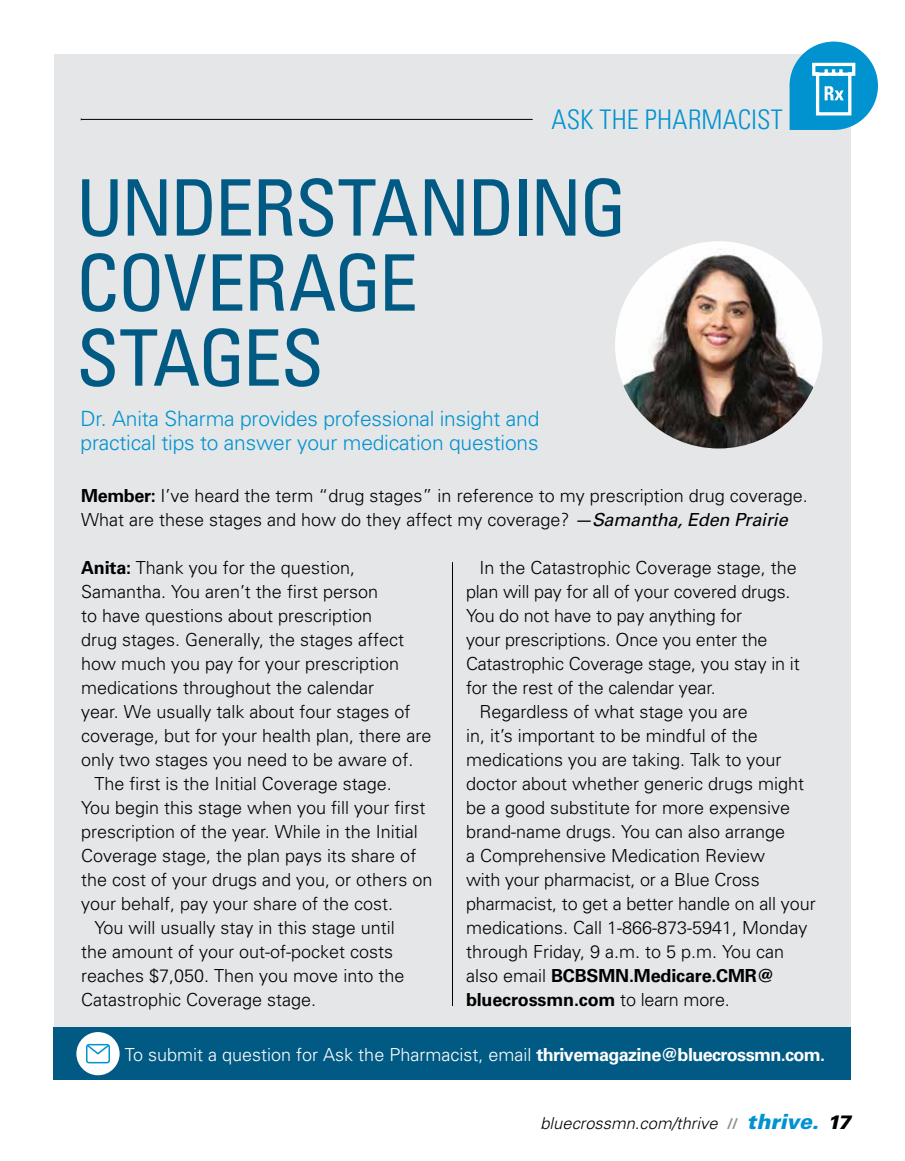
<style>
.page{position:relative;width:905px;height:1161px;background:#fff}
.page>*{position:absolute;margin:0;border:0;box-sizing:border-box;transform-origin:0 0}
.t1{font:condensed 78px/75px "Univers";letter-spacing:-.025em;color:#005a84}
.t2{font:300 condensed 27px "Univers";letter-spacing:.005em;color:#0093d0}
.t3{font:300 21px/24px "Univers";letter-spacing:-.01em;color:#0093d0}
.t4{font:300 18px/24px "Univers";color:#000}
.t5{font:300 18px "Univers";color:#fff}
.t6{font:700 18px "Univers";letter-spacing:-.01em;color:#000}
.t7{font:italic 300 16.5px "Univers";color:#000}
.s1{font-weight:700}
.s2{font-weight:400;font-style:italic}
.s3{font-weight:300}
.s4{font-weight:700;font-style:normal;font-size:15px;color:#919195}
.s5{font-weight:900;font-size:21px;color:#0093d0}
.s6{font-weight:900;font-size:19.5px}
</style>
<div class="page">
<div style="left:54px;top:54px;width:796px;height:1026px;background:#e5e6e7"></div>
<hr style="left:81px;top:119px;width:451px;height:1px;background:#000">
<svg style="left:789px;top:42px;width:89px;height:88px"></svg>
<hr style="left:452px;top:562px;width:1px;height:444px;background:#000">
<img style="left:615px;top:241px;width:207px;height:208px;border-radius:104px">
<div style="left:54px;top:1028px;width:797px;height:52px;background:#005a84"></div>
<div style="left:76px;top:1032px;width:44px;height:43px;background:#fff;border-radius:50%"></div>
<svg style="left:89px;top:1043px;width:18px;height:12px"></svg>
<div style="left:86px;top:1044px;width:24px;height:19px;border:2px solid #0093d0;border-radius:2px"></div>
<h2 class="t2" style="left:551px;top:103px;width:233px">ASK THE PHARMACIST</h2>
<h1 class="t1" style="left:76px;top:169px;width:552px">UNDERSTANDING<br>COVERAGE<br>STAGES</h1>
<p class="t3" style="left:81px;top:406px;width:460px">Dr. Anita Sharma provides professional insight and practical tips to answer your medication questions</p>
<p class="t4" style="left:81px;top:484px;width:728px"><span class="s1">Member:</span> I’ve heard the term “drug stages” in reference to my prescription drug coverage.<br>What are these stages and how do they affect my coverage? <span class="s2">—Samantha, Eden Prairie</span></p>
<p class="t4" style="left:81px;top:556px;width:275px"><span class="s1">Anita:</span> Thank you for the question,</p>
<p class="t4" style="left:81px;top:580px;width:298px">Samantha. You aren’t the first person</p>
<p class="t4" style="left:81px;top:604px;width:293px">to have questions about prescription</p>
<p class="t4" style="left:81px;top:628px;width:325px">drug stages. Generally, the stages affect</p>
<p class="t4" style="left:81px;top:652px;width:320px">how much you pay for your prescription</p>
<p class="t4" style="left:81px;top:676px;width:295px">medications throughout the calendar</p>
<p class="t4" style="left:81px;top:700px;width:331px">year. We usually talk about four stages of</p>
<p class="t4" style="left:81px;top:723px;width:352px">coverage, but for your health plan, there are</p>
<p class="t4" style="left:81px;top:747px;width:334px">only two stages you need to be aware of.</p>
<p class="t4" style="left:94px;top:771px;width:299px">The first is the Initial Coverage stage.</p>
<p class="t4" style="left:81px;top:795px;width:346px">You begin this stage when you fill your first</p>
<p class="t4" style="left:81px;top:819px;width:338px">prescription of the year. While in the Initial</p>
<p class="t4" style="left:81px;top:843px;width:337px">Coverage stage, the plan pays its share of</p>
<p class="t4" style="left:81px;top:867px;width:353px">the cost of your drugs and you, or others on</p>
<p class="t4" style="left:81px;top:891px;width:314px">your behalf, pay your share of the cost.</p>
<p class="t4" style="left:94px;top:915px;width:302px">You will usually stay in this stage until</p>
<p class="t4" style="left:81px;top:939px;width:314px">the amount of your out-of-pocket costs</p>
<p class="t4" style="left:81px;top:963px;width:325px">reaches $7,050. Then you move into the</p>
<p class="t4" style="left:81px;top:987px;width:237px">Catastrophic Coverage stage.</p>
<p class="t4" style="left:479px;top:555px;width:319px">In the Catastrophic Coverage stage, the</p>
<p class="t4" style="left:466px;top:579px;width:326px">plan will pay for all of your covered drugs.</p>
<p class="t4" style="left:466px;top:603px;width:277px">You do not have to pay anything for</p>
<p class="t4" style="left:466px;top:627px;width:303px">your prescriptions. Once you enter the</p>
<p class="t4" style="left:466px;top:651px;width:335px">Catastrophic Coverage stage, you stay in it</p>
<p class="t4" style="left:466px;top:675px;width:251px">for the rest of the calendar year.</p>
<p class="t4" style="left:479px;top:699px;width:270px">Regardless of what stage you are</p>
<p class="t4" style="left:466px;top:723px;width:293px">in, it’s important to be mindful of the</p>
<p class="t4" style="left:466px;top:747px;width:317px">medications you are taking. Talk to your</p>
<p class="t4" style="left:466px;top:771px;width:340px">doctor about whether generic drugs might</p>
<p class="t4" style="left:466px;top:795px;width:326px">be a good substitute for more expensive</p>
<p class="t4" style="left:466px;top:819px;width:321px">brand-name drugs. You can also arrange</p>
<p class="t4" style="left:466px;top:843px;width:301px">a Comprehensive Medication Review</p>
<p class="t4" style="left:466px;top:867px;width:295px">with your pharmacist, or a Blue Cross</p>
<p class="t4" style="left:466px;top:891px;width:351px">pharmacist, to get a better handle on all your</p>
<p class="t4" style="left:466px;top:915px;width:343px">medications. Call 1-866-873-5941, Monday</p>
<p class="t4" style="left:466px;top:939px;width:320px">through Friday, 9 a.m. to 5 p.m. You can</p>
<p class="t6" style="left:466px;top:965px;width:310px"><span class="s3">also email</span> BCBSMN.Medicare.CMR@</p>
<p class="t6" style="left:466px;top:989px;width:265px">bluecrossmn.com <span class="s3">to learn more.</span></p>
<p class="t5" style="left:125px;top:1044px;width:702px">To submit a question for Ask the Pharmacist, email <span class="s1">thrivemagazine@bluecrossmn.com.</span></p>
<p class="t7" style="left:540px;top:1113px;width:312px">bluecrossmn.com/thrive <span class="s4">//</span> <span class="s5">thrive.</span> <span class="s6">17</span></p>
</div>
